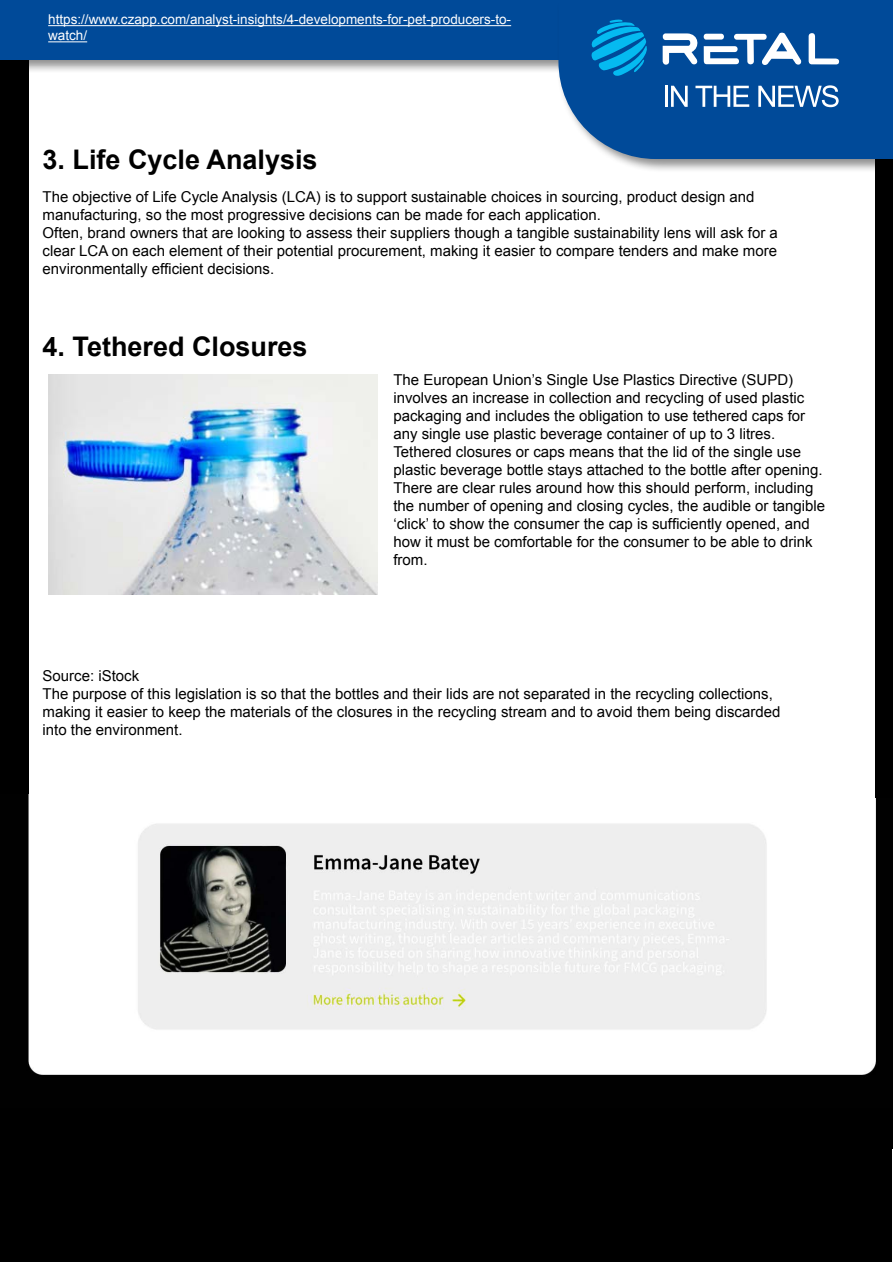
<style>
.page{position:relative;width:893px;height:1263px;background:#fff}
.page>*{position:absolute;margin:0;border:0;box-sizing:border-box;transform-origin:0 0}
.t1{font:700 27px "Arial";color:#000}
.t2{font:15px/18px "Arial";color:#000}
.t3{font:13.5px/16.2px "Arial";color:#fff}
</style>
<div class="page">
<div style="left:0;top:0;width:611px;height:74px;background:#000;opacity:.44"></div>
<div style="left:0;top:0;width:596px;height:60px;background:#004a99"></div>
<div style="left:556px;top:0;width:337px;height:173px;background:#000;opacity:.44"></div>
<div style="left:558px;top:0;width:335px;height:159px;background:#004a99"></div>
<svg style="left:661px;top:33px;width:141px;height:34px"></svg>
<svg style="left:809px;top:33px;width:30px;height:31px"></svg>
<svg style="left:591px;top:19px;width:57px;height:58px;background:#0282c5"></svg>
<hr style="left:665px;top:86px;width:3px;height:21px;background:#fff">
<svg style="left:671px;top:86px;width:17px;height:21px"></svg>
<svg style="left:695px;top:86px;width:54px;height:21px"></svg>
<svg style="left:758px;top:85px;width:81px;height:22px"></svg>
<hr style="left:48px;top:25px;width:463px;height:1px;background:#fff">
<hr style="left:48px;top:41px;width:39px;height:1px;background:#fff">
<img style="left:48px;top:374px;width:329px;height:221px">
<img style="left:0;top:787px;width:892px;height:361px">
<div style="left:1px;top:1108px;width:891px;height:154px;background:#000"></div>
<div style="left:1px;top:60px;width:28px;height:733px;background:#000"></div>
<div style="left:875px;top:159px;width:17px;height:639px;background:#000"></div>
<p class="t3" style="left:48px;top:12px;width:464px">https://www.czapp.com/analyst-insights/4-developments-for-pet-producers-to&shy;watch/</p>
<h1 class="t1" style="left:43px;top:142px;width:277px">3. Life Cycle Analysis</h1>
<p class="t2" style="left:43px;top:188px;width:737px">The objective of Life Cycle Analysis (LCA) is to support sustainable choices in sourcing, product design and manufacturing, so the most progressive decisions can be made for each application.<br>Often, brand owners that are looking to assess their suppliers though a tangible sustainability lens will ask for a clear LCA on each element of their potential procurement, making it easier to compare tenders and make more environmentally efficient decisions.</p>
<h1 class="t1" style="left:43px;top:328px;width:267px">4. Tethered Closures</h1>
<p class="t2" style="left:393px;top:371px;width:433px">The European Union’s Single Use Plastics Directive (SUPD) involves an increase in collection and recycling of used plastic packaging and includes the obligation to use tethered caps for any single use plastic beverage container of up to 3 litres.<br>Tethered closures or caps means that the lid of the single use plastic beverage bottle stays attached to the bottle after opening.<br>There are clear rules around how this should perform, including the number of opening and closing cycles, the audible or tangible ‘click’ to show the consumer the cap is sufficiently opened, and how it must be comfortable for the consumer to be able to drink from.</p>
<p class="t2" style="left:43px;top:666px;width:739px">Source: iStock<br>The purpose of this legislation is so that the bottles and their lids are not separated in the recycling collections, making it easier to keep the materials of the closures in the recycling stream and to avoid them being discarded into the environment.</p>
</div>
